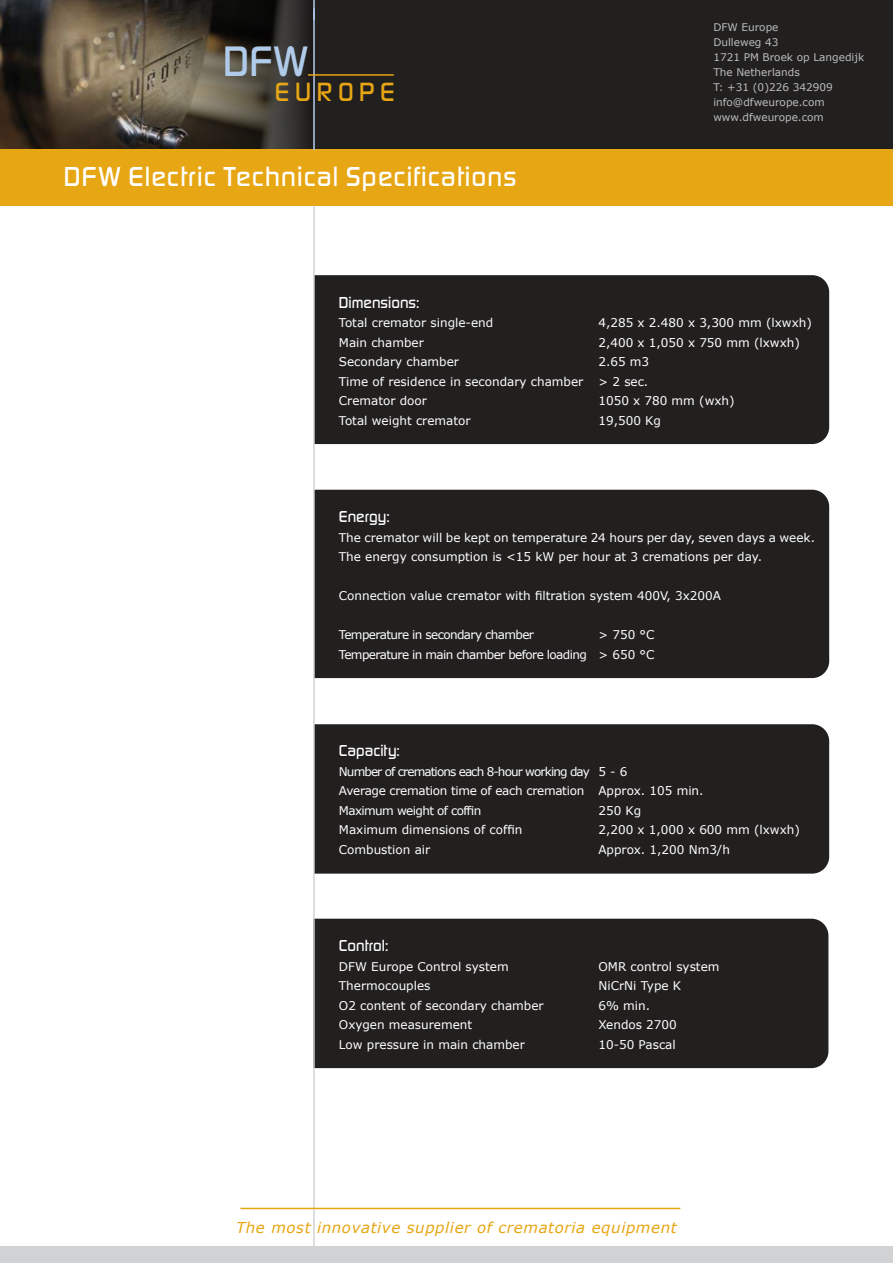
<style>
.page{position:relative;width:893px;height:1263px;background:#fff}
.page>*{position:absolute;margin:0;border:0;box-sizing:border-box;transform-origin:0 0}
.t1{font:500 44.25px "Digital Sans EF";color:#b0cbea}
.t2{font:500 28.5px "Digital Sans EF";letter-spacing:.04em;color:#fff}
.t3{font:500 27.45px "Digital Sans EF";letter-spacing:.205em;color:#e7a613}
.t4{font:500 16.5px "Digital Sans EF";color:#fff}
.t5{font:italic 15px "Verdana";letter-spacing:.04em;color:#e7a613}
.t6{font:12px/19.5px "Verdana";color:#fff}
.t7{font:12px/19.5px "Verdana";letter-spacing:-.05em;color:#fff;text-align:right}
.t8{font:10.5px/15px "Verdana";color:#bbbdbf}
</style>
<div class="page">
<div style="left:0;top:0;width:893px;height:184px;background:#221f1f"></div>
<img style="left:0;top:0;width:301px;height:149px">
<div style="left:315px;top:490px;width:514px;height:188px;background:#221f1f"></div>
<div style="left:315px;top:724px;width:514px;height:150px;background:#221f1f"></div>
<div style="left:315px;top:919px;width:513px;height:149px;background:#221f1f"></div>
<div style="left:315px;top:275px;width:514px;height:169px;background:#221f1f"></div>
<div style="left:0;top:149px;width:893px;height:57px;background:#e7a613"></div>
<hr style="left:313px;top:8px;width:2px;height:141px;background:#b0cbea">
<hr style="left:308px;top:74px;width:86px;height:2px;background:#e7a613">
<hr style="left:313px;top:0;width:2px;height:20px;background:#b0cbea">
<div style="left:0;top:1247px;width:893px;height:16px;background:#d1d2d4"></div>
<hr style="left:313px;top:206px;width:2px;height:1045px;background:#d1d2d4">
<hr style="left:240px;top:1208px;width:440px;height:1px;background:#e7a613">
<h1 class="t1" style="left:223px;top:35px;width:86px">DFW</h1>
<h3 class="t3" style="left:275px;top:75px;width:121px">EUROPE</h3>
<h2 class="t2" style="left:64px;top:166px;width:454px">DFW Electric Technical Specifications</h2>
<p class="t8" style="left:713px;top:21px;width:152px">DFW Europe<br>Dulleweg 43<br>1721 PM Broek op Langedijk<br>The Netherlands<br>T: +31 (0)226 342909 info@dfweurope.com www.dfweurope.com</p>
<h3 class="t4" style="left:339px;top:296px;width:82px">Dimensions:</h3>
<p class="t6" style="left:339px;top:313px;width:156px">Total cremator single-end</p>
<p class="t6" style="left:598px;top:313px;width:215px">4,285 x 2.480 x 3,300 mm (lxwxh)</p>
<p class="t6" style="left:339px;top:333px;width:86px">Main chamber</p>
<p class="t6" style="left:598px;top:333px;width:203px">2,400 x 1,050 x 750 mm (lxwxh)</p>
<p class="t6" style="left:339px;top:352px;width:122px">Secondary chamber</p>
<p class="t6" style="left:598px;top:352px;width:52px">2.65 m3</p>
<p class="t6" style="left:339px;top:372px;width:246px">Time of residence in secondary chamber</p>
<p class="t6" style="left:598px;top:372px;width:51px">&gt; 2 sec.</p>
<p class="t6" style="left:339px;top:391px;width:90px">Cremator door</p>
<p class="t6" style="left:598px;top:391px;width:138px">1050 x 780 mm (wxh)</p>
<p class="t6" style="left:339px;top:411px;width:133px">Total weight cremator</p>
<p class="t6" style="left:598px;top:411px;width:64px">19,500 Kg</p>
<h3 class="t4" style="left:339px;top:511px;width:52px">Energy:</h3>
<p class="t6" style="left:339px;top:528px;width:478px">The cremator will be kept on temperature 24 hours per day, seven days a week.<br>The energy consumption is &lt;15 kW per hour at 3 cremations per day.</p>
<p class="t6" style="left:339px;top:586px;width:384px">Connection value cremator with filtration system 400V, 3x200A</p>
<p class="t7" style="left:339px;top:625px;width:197px">Temperature in secondary chamber</p>
<p class="t7" style="left:339px;top:625px;width:317px">&gt; 750 °C<br>Temperature in main chamber before loading &gt; 650 °C</p>
<h3 class="t4" style="left:339px;top:745px;width:63px">Capacity:</h3>
<p class="t7" style="left:339px;top:762px;width:366px;text-align:left">Number of cremations each 8-hour working day 5 - 6<br>Average cremation time of each cremation Approx. 105 min.<br>Maximum weight of coffin</p>
<p class="t6" style="left:598px;top:801px;width:44px">250 Kg</p>
<p class="t6" style="left:339px;top:820px;width:185px">Maximum dimensions of coffin</p>
<p class="t6" style="left:598px;top:820px;width:203px">2,200 x 1,000 x 600 mm (lxwxh)</p>
<p class="t6" style="left:339px;top:840px;width:93px">Combustion air</p>
<p class="t6" style="left:598px;top:840px;width:133px">Approx. 1,200 Nm3/h</p>
<h3 class="t4" style="left:339px;top:940px;width:51px">Control:</h3>
<p class="t6" style="left:339px;top:957px;width:171px">DFW Europe Control system</p>
<p class="t6" style="left:598px;top:957px;width:123px">OMR control system</p>
<p class="t6" style="left:339px;top:976px;width:93px">Thermocouples</p>
<p class="t6" style="left:598px;top:976px;width:84px">NiCrNi Type K</p>
<p class="t6" style="left:339px;top:996px;width:206px">O2 content of secondary chamber</p>
<p class="t6" style="left:598px;top:996px;width:53px">6% min.</p>
<p class="t6" style="left:339px;top:1015px;width:135px">Oxygen measurement</p>
<p class="t6" style="left:598px;top:1015px;width:80px">Xendos 2700</p>
<p class="t6" style="left:339px;top:1035px;width:187px">Low pressure in main chamber</p>
<p class="t6" style="left:598px;top:1035px;width:79px">10-50 Pascal</p>
<p class="t5" style="left:236px;top:1218px;width:442px">The most innovative supplier of crematoria equipment</p>
</div>
